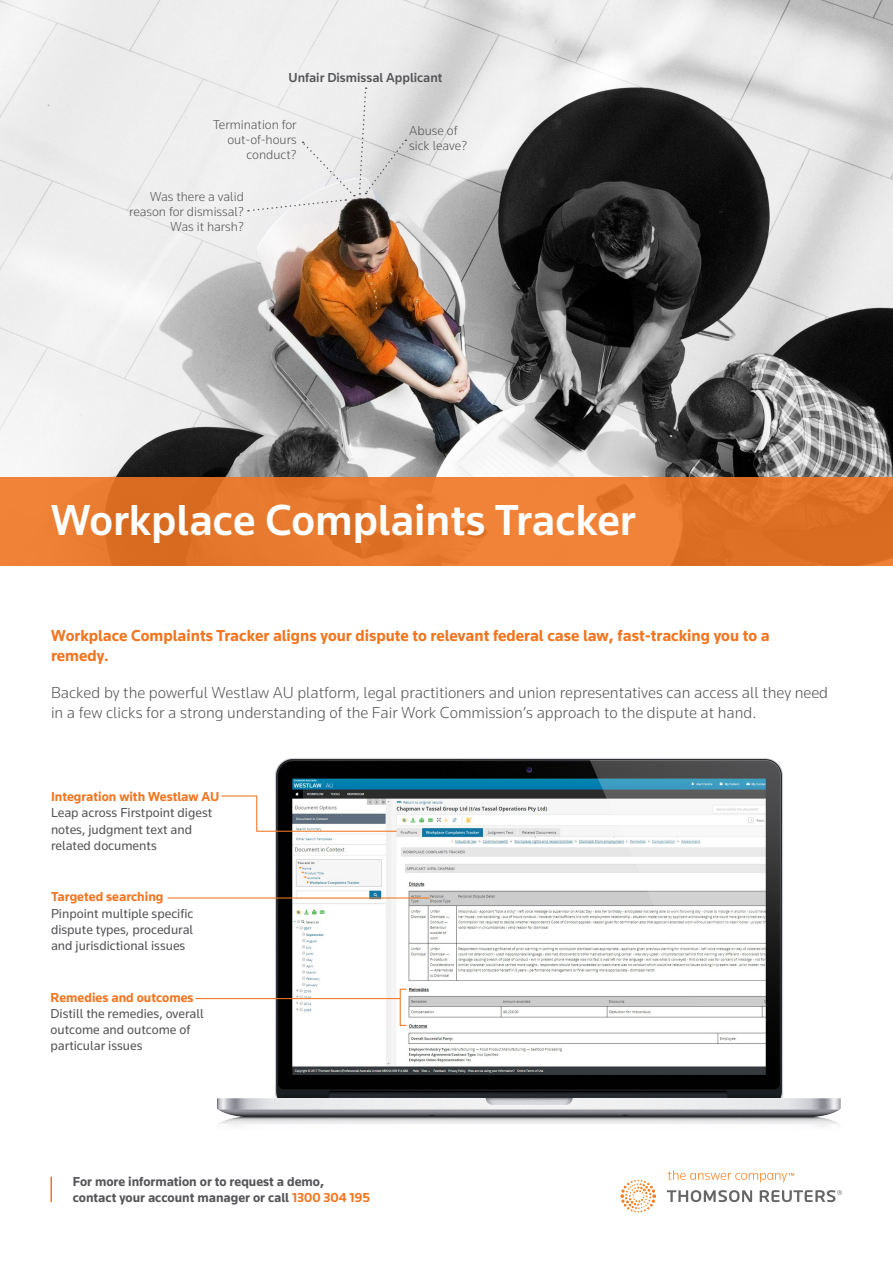
<style>
.page{position:relative;width:893px;height:1263px;background:#fff}
.page>*{position:absolute;margin:0;border:0;box-sizing:border-box;transform-origin:0 0}
.t1{font:500 45px "Knowledge";color:#fff}
.t2{font:300 16.5px/19.2px "Knowledge";color:#555659}
.t3{font:700 16.5px/19.8px "Knowledge";color:#f07622}
.t4{font:13.5px/16.2px "Knowledge";color:#555659}
.t5{font:300 13.5px/15px "Knowledge";color:#555659;text-align:right}
.t6{font:700 13.5px "Knowledge";color:#555659}
.t7{font:700 13.5px "Knowledge";color:#f07622}
.t8{font:500 13.5px "Knowledge";color:#555659}
.s1{color:#f07622}
</style>
<div class="page">
<img style="left:0;top:0;width:893px;height:477px">
<img style="left:167px;top:758px;width:674px;height:369px">
<svg style="left:620px;top:1170px;width:222px;height:42px"></svg>
<hr style="left:168px;top:897px;width:262px;height:1px;background:#f07622">
<svg style="left:220px;top:795px;width:178px;height:37px"></svg>
<svg style="left:248px;top:87px;width:158px;height:125px"></svg>
<svg style="left:194px;top:988px;width:214px;height:38px"></svg>
<svg style="left:0;top:477px;width:893px;height:89px;background:#e5782c"></svg>
<hr style="left:50px;top:1177px;width:2px;height:25px;background:#f07622">
<p class="t8" style="left:288px;top:69px;width:155px">Unfair Dismissal Applicant</p>
<p class="t5" style="left:213px;top:117px;width:85px">Termination for out-of-hours conduct?</p>
<p class="t5" style="left:129px;top:189px;width:116px">Was there a valid reason for dismissal?<br>Was it harsh?</p>
<p class="t5" style="left:409px;top:122px;width:59px;text-align:left">Abuse of sick leave?</p>
<p class="t1" style="left:51px;top:493px;width:586px">Workplace Complaints Tracker</p>
<p class="t3" style="left:51px;top:626px;width:720px">Workplace Complaints Tracker aligns your dispute to relevant federal case law, fast-tracking you to a remedy.</p>
<p class="t2" style="left:51px;top:683px;width:779px">Backed by the powerful Westlaw AU platform, legal practitioners and union representatives can access all they need in a few clicks for a strong understanding of the Fair Work Commission’s approach to the dispute at hand.</p>
<p class="t7" style="left:51px;top:788px;width:170px">Integration with Westlaw AU</p>
<p class="t4" style="left:51px;top:804px;width:163px">Leap across Firstpoint digest notes, judgment text and related documents</p>
<p class="t7" style="left:51px;top:888px;width:114px">Targeted searching</p>
<p class="t4" style="left:51px;top:905px;width:144px;text-align:justify">Pinpoint multiple specific dispute types, procedural and jurisdictional issues</p>
<p class="t7" style="left:50px;top:989px;width:145px">Remedies and outcomes</p>
<p class="t4" style="left:50px;top:1005px;width:155px">Distill the remedies, overall outcome and outcome of particular issues</p>
<p class="t6" style="left:73px;top:1173px;width:253px">For more information or to request a demo,</p>
<p class="t6" style="left:73px;top:1189px;width:299px">contact your account manager or call <span class="s1">1300 304 195</span></p>
</div>
